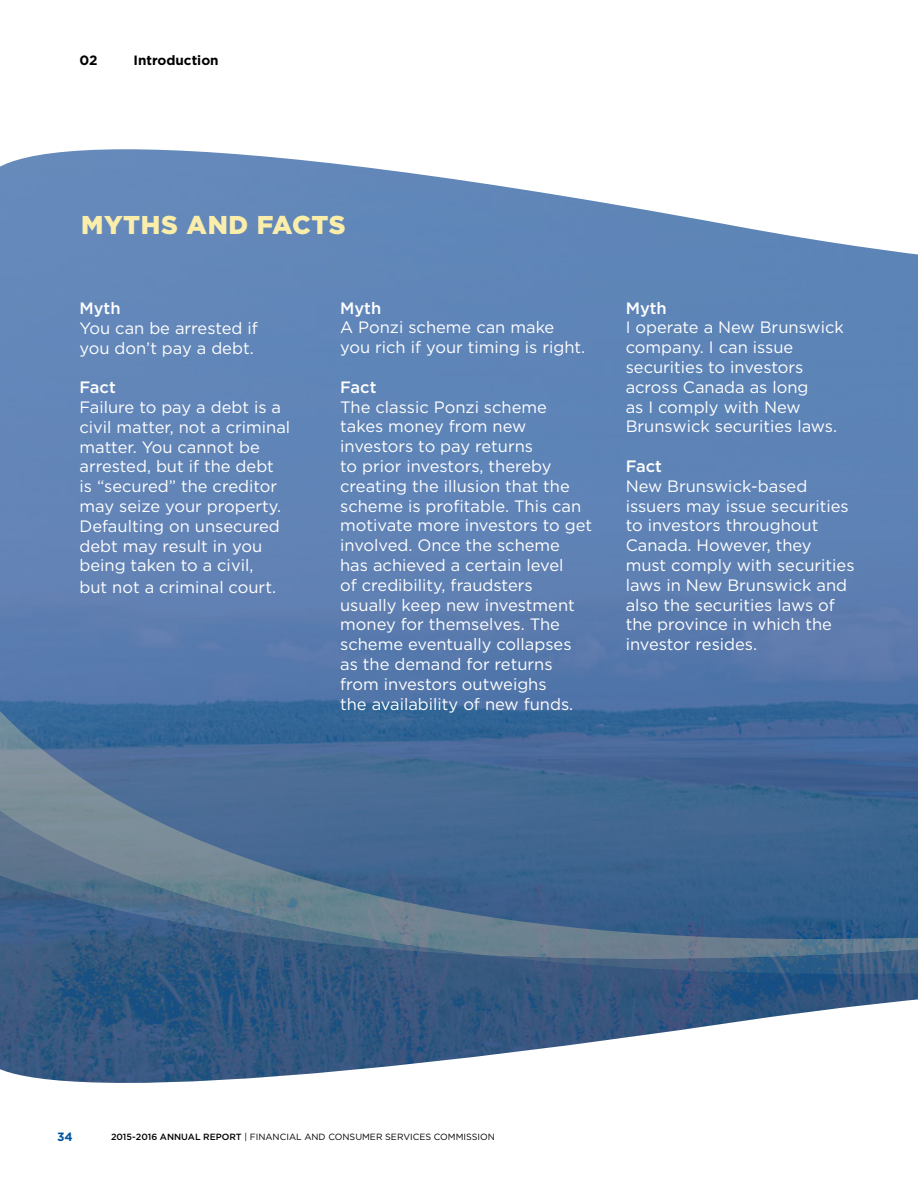
<style>
.page{position:relative;width:918px;height:1188px;background:#fff}
.page>*{position:absolute;margin:0;border:0;box-sizing:border-box;transform-origin:0 0}
.t1{font:900 25.8px "Gotham";letter-spacing:.025em;color:#fbeeab}
.t2{font:16.5px/19.8px "Gotham";color:#fff}
.t3{font:500 16.5px "Gotham";color:#fff}
.t4{font:700 13.5px "Gotham";color:#000}
.t5{font:700 12px "Gotham";color:#00549e}
.t6{font:9px "Gotham";color:#000}
.s1{font-weight:500}
</style>
<div class="page">
<img style="left:0;top:275px;width:918px;height:383px">
<svg style="left:0;top:149px;width:918px;height:126px;fill:#6488ba"></svg>
<svg style="left:0;top:658px;width:918px;height:280px;background:#456a97"></svg>
<svg style="left:486px;top:938px;width:432px;height:31px;background:#56718a"></svg>
<img style="left:0;top:810px;width:486px;height:137px">
<img style="left:0;top:900px;width:358px;height:83px">
<img style="left:358px;top:947px;width:303px;height:36px">
<img style="left:661px;top:969px;width:257px;height:14px">
<img style="left:0;top:875px;width:79px;height:25px">
<svg style="left:0;top:983px;width:918px;height:100px"></svg>
<p class="t4" style="left:80px;top:51px;width:20px">02</p>
<p class="t4" style="left:134px;top:51px;width:87px">Introduction</p>
<h1 class="t1" style="left:81px;top:207px;width:266px">MYTHS AND FACTS</h1>
<p class="t3" style="left:80px;top:297px;width:43px">Myth</p>
<p class="t2" style="left:80px;top:318px;width:180px">You can be arrested if you don’t pay a debt.</p>
<p class="t3" style="left:80px;top:376px;width:38px">Fact</p>
<p class="t2" style="left:80px;top:397px;width:212px">Failure to pay a debt is a civil matter, not a criminal matter. You cannot be arrested, but if the debt is “secured” the creditor may seize your property.<br>Defaulting on unsecured debt may result in you being taken to a civil,</p>
<p class="t2" style="left:80px;top:577px;width:198px">but not a criminal court.</p>
<p class="t3" style="left:340px;top:297px;width:43px">Myth</p>
<p class="t2" style="left:340px;top:317px;width:247px">A Ponzi scheme can make you rich if your timing is right.</p>
<p class="t3" style="left:340px;top:376px;width:38px">Fact</p>
<p class="t2" style="left:340px;top:397px;width:254px">The classic Ponzi scheme takes money from new investors to pay returns<br>to prior investors, thereby creating the illusion that the scheme is profitable. This can motivate more investors to get involved. Once the scheme<br>has achieved a certain level<br>of credibility, fraudsters usually keep new investment money for themselves. The scheme eventually collapses as the demand for returns from investors outweighs<br>the availability of new funds.</p>
<p class="t3" style="left:626px;top:297px;width:43px">Myth</p>
<p class="t2" style="left:626px;top:317px;width:220px">I operate a New Brunswick company. I can issue securities to investors across Canada as long<br>as I comply with New<br>Brunswick securities laws.</p>
<p class="t3" style="left:626px;top:455px;width:38px">Fact</p>
<p class="t2" style="left:626px;top:476px;width:230px">New Brunswick-based issuers may issue securities to investors throughout<br>Canada. However, they must comply with securities laws in New Brunswick and also the securities laws of the province in which the investor resides.</p>
<p class="t5" style="left:57px;top:1129px;width:17px">34</p>
<p class="t6" style="left:111px;top:1131px;width:386px"><span class="s1">2015-2016 ANNUAL REPORT</span> | FINANCIAL AND CONSUMER SERVICES COMMISSION</p>
</div>
